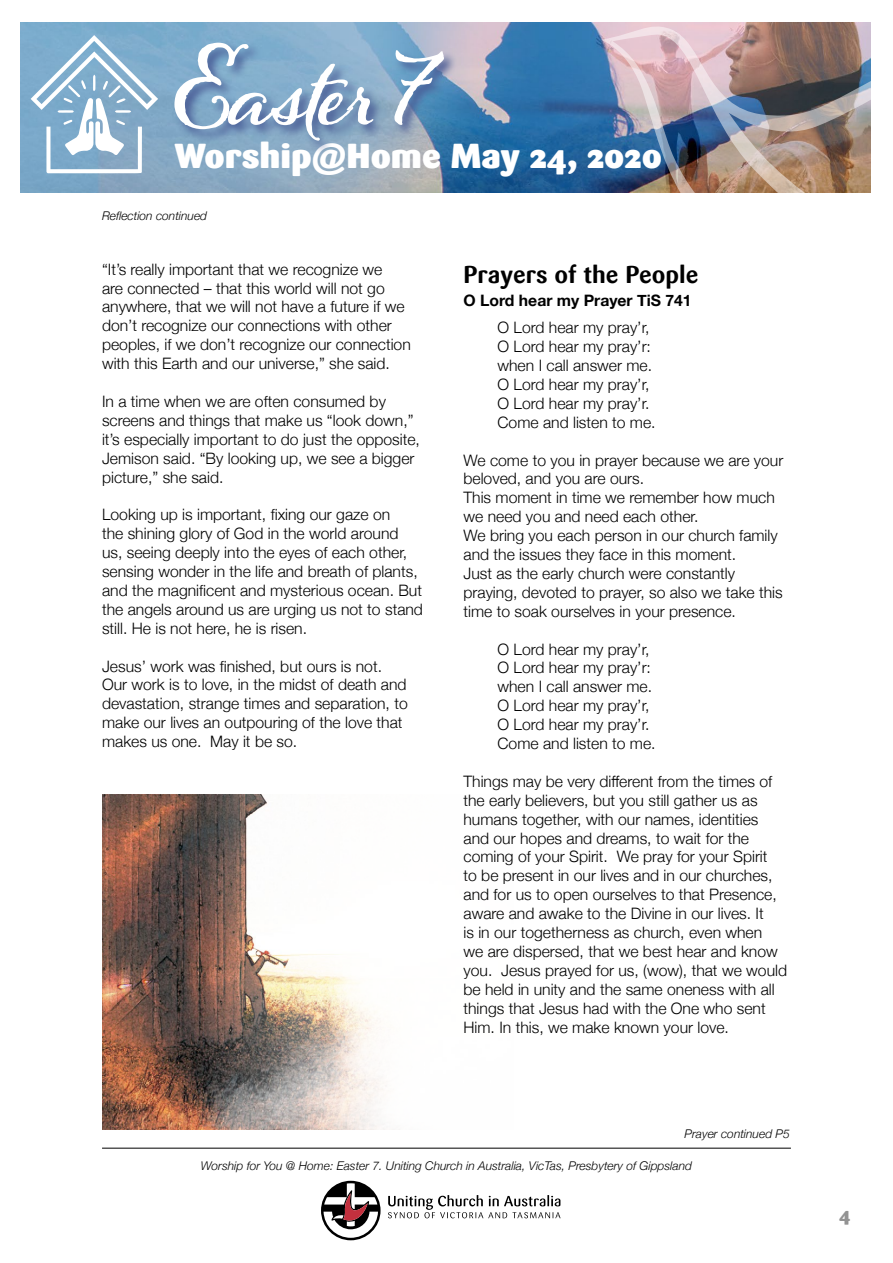
<style>
.page{position:relative;width:893px;height:1263px;background:#fff}
.page>*{position:absolute;margin:0;border:0;box-sizing:border-box;transform-origin:0 0}
.t1{font:700 99px "Alana";letter-spacing:-.035em;color:#fff}
.t2{font:900 34.5px "Sari";color:#fff}
.t3{font:700 24px "Sari";color:#000}
.t4{font:900 19.5px "Sari";color:#939393}
.t5{font:300 15.75px/18.9px "Helvetica Neue";color:#000}
.t6{font:700 15.75px "Helvetica Neue";color:#000}
.t7{font:italic 300 12px "Helvetica Neue";color:#000}
</style>
<div class="page">
<img style="left:102px;top:794px;width:284px;height:336px">
<svg style="left:388px;top:1195px;width:172px;height:23px"></svg>
<svg style="left:321px;top:1181px;width:60px;height:59px"></svg>
<hr style="left:102px;top:1148px;width:689px;height:1px;background:#000">
<img style="left:20px;top:23px;width:581px;height:170px">
<svg style="left:31px;top:35px;width:127px;height:138px"></svg>
<img style="left:601px;top:22px;width:270px;height:171px">
<div style="left:172px;top:41px;width:285px;height:114px;background:#465792;opacity:.91"></div>
<h1 class="t1" style="left:174px;top:32px;width:264px">Easter 7</h1>
<h2 class="t2" style="left:174px;top:135px;width:489px">Worship@Home May 24, 2020</h2>
<p class="t7" style="left:102px;top:206px;width:107px">Reflection continued</p>
<p class="t5" style="left:102px;top:258px;width:310px">“It’s really important that we recognize we<br>are connected – that this world will not go anywhere, that we will not have a future if we don’t recognize our connections with other peoples, if we don’t recognize our connection with this Earth and our universe,” she said.</p>
<p class="t5" style="left:102px;top:391px;width:319px">In a time when we are often consumed by screens and things that make us “look down,” it’s especially important to do just the opposite, Jemison said. “By looking up, we see a bigger picture,” she said.</p>
<p class="t5" style="left:102px;top:504px;width:322px">Looking up is important, fixing our gaze on<br>the shining glory of God in the world around<br>us, seeing deeply into the eyes of each other, sensing wonder in the life and breath of plants, and the magnificent and mysterious ocean. But the angels around us are urging us not to stand still. He is not here, he is risen.</p>
<p class="t5" style="left:102px;top:655px;width:307px">Jesus’ work was finished, but ours is not.<br>Our work is to love, in the midst of death and devastation, strange times and separation, to make our lives an outpouring of the love that makes us one. May it be so.</p>
<h3 class="t3" style="left:463px;top:260px;width:237px">Prayers of the People</h3>
<p class="t6" style="left:463px;top:288px;width:230px">O Lord hear my Prayer TiS 741</p>
<p class="t5" style="left:497px;top:317px;width:160px">O Lord hear my pray’r,<br>O Lord hear my pray’r: when I call answer me.<br>O Lord hear my pray’r,<br>O Lord hear my pray’r.<br>Come and listen to me.</p>
<p class="t5" style="left:463px;top:449px;width:321px">We come to you in prayer because we are your beloved, and you are ours.<br>This moment in time we remember how much we need you and need each other.<br>We bring you each person in our church family and the issues they face in this moment.<br>Just as the early church were constantly praying, devoted to prayer, so also we take this time to soak ourselves in your presence.</p>
<p class="t5" style="left:497px;top:638px;width:160px">O Lord hear my pray’r,<br>O Lord hear my pray’r: when I call answer me.<br>O Lord hear my pray’r,<br>O Lord hear my pray’r.<br>Come and listen to me.</p>
<p class="t5" style="left:463px;top:771px;width:325px">Things may be very different from the times of the early believers, but you still gather us as humans together, with our names, identities and our hopes and dreams, to wait for the coming of your Spirit. We pray for your Spirit<br>to be present in our lives and in our churches, and for us to open ourselves to that Presence, aware and awake to the Divine in our lives. It<br>is in our togetherness as church, even when<br>we are dispersed, that we best hear and know you. Jesus prayed for us, (wow), that we would be held in unity and the same oneness with all things that Jesus had with the One who sent Him. In this, we make known your love.</p>
<p class="t7" style="left:685px;top:1124px;width:107px">Prayer continued P5</p>
<p class="t7" style="left:201px;top:1156px;width:493px">Worship for You @ Home: Easter 7. Uniting Church in Australia, VicTas, Presbytery of Gippsland</p>
<p class="t4" style="left:839px;top:1202px;width:13px">4</p>
</div>
